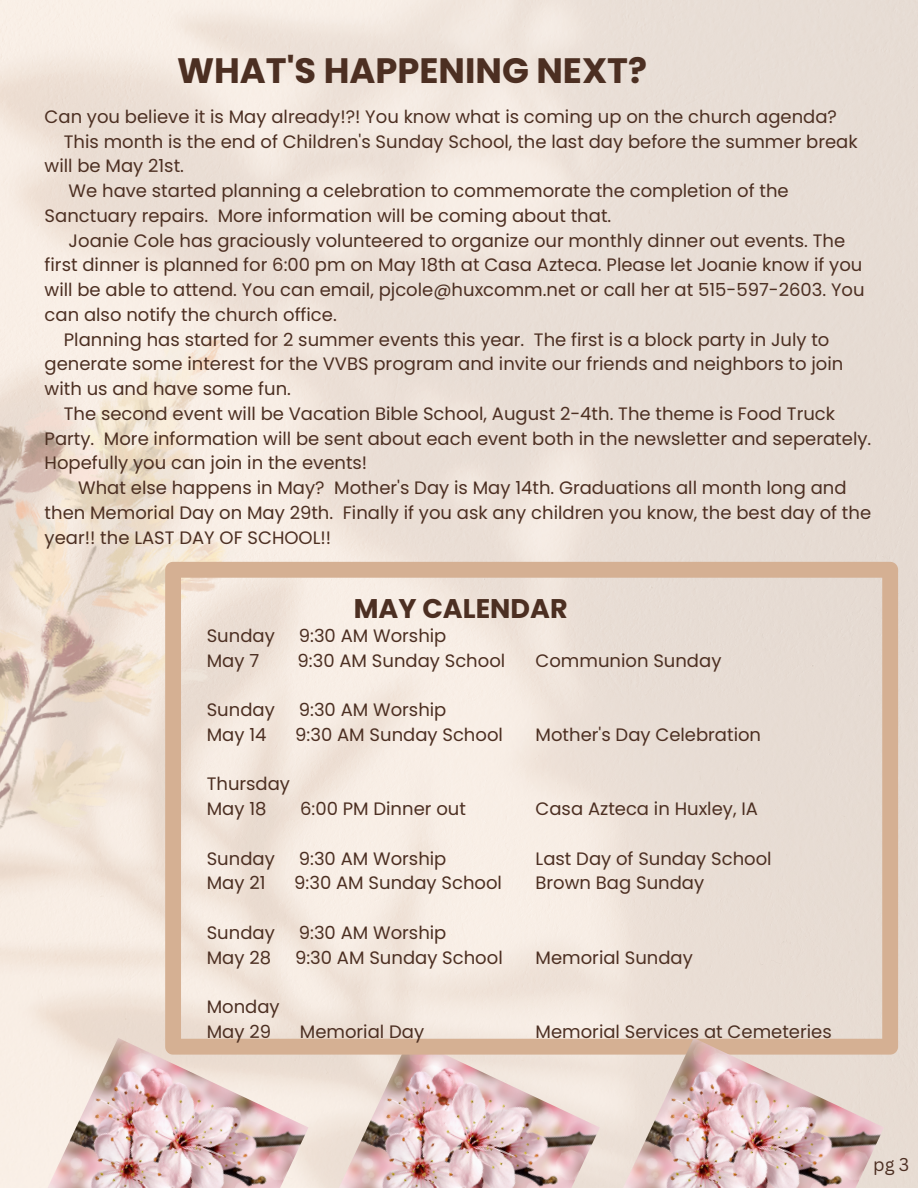
<style>
.page{position:relative;width:918px;height:1188px;background:#fff}
.page>*{position:absolute;margin:0;border:0;box-sizing:border-box;transform-origin:0 0}
.t1{font:700 35.25px "Poppins";color:#4c2f22}
.t2{font:700 27px "Poppins";color:#4c2f22}
.t3{font:18px/24.8px "Poppins";color:#4c2f22}
.t4{font:18px "Canva Sans";color:#4c2f22}
</style>
<div class="page">
<img style="left:0;top:289px;width:268px;height:749px">
<img style="left:309px;top:1055px;width:266px;height:133px">
<svg style="left:165px;top:562px;width:733px;height:493px;background:#ecdfd4"></svg>
<img style="left:575px;top:1038px;width:309px;height:150px">
<img style="left:0;top:1038px;width:309px;height:150px">
<p class="t1" style="left:177px;top:46px;width:472px">WHAT'S HAPPENING NEXT?</p>
<p class="t3" style="left:45px;top:104px;width:794px">Can you believe it is May already!?! You know what is coming up on the church agenda?</p>
<p class="t3" style="left:45px;top:129px;width:815px;text-indent:19px">This month is the end of Children's Sunday School, the last day before the summer break will be May 21st.</p>
<p class="t3" style="left:45px;top:178px;width:746px;text-indent:24px">We have started planning a celebration to commemorate the completion of the<br>Sanctuary repairs. More information will be coming about that.</p>
<p class="t3" style="left:45px;top:228px;width:822px;text-indent:24px">Joanie Cole has graciously volunteered to organize our monthly dinner out events. The first dinner is planned for 6:00 pm on May 18th at Casa Azteca. Please let Joanie know if you will be able to attend. You can email, pjcole@huxcomm.net or call her at 515-597-2603. You can also notify the church office.</p>
<p class="t3" style="left:45px;top:327px;width:800px;text-indent:19px">Planning has started for 2 summer events this year. The first is a block party in July to generate some interest for the VVBS program and invite our friends and neighbors to join with us and have some fun.</p>
<p class="t3" style="left:45px;top:401px;width:828px;text-indent:19px">The second event will be Vacation Bible School, August 2-4th. The theme is Food Truck<br>Party. More information will be sent about each event both in the newsletter and seperately.<br>Hopefully you can join in the events!</p>
<p class="t3" style="left:45px;top:475px;width:828px;text-indent:34px">What else happens in May? Mother's Day is May 14th. Graduations all month long and then Memorial Day on May 29th. Finally if you ask any children you know, the best day of the year!! the LAST DAY OF SCHOOL!!</p>
<p class="t2" style="left:354px;top:590px;width:215px">MAY CALENDAR</p>
<p class="t3" style="left:207px;top:623px;width:70px">Sunday</p>
<p class="t3" style="left:299px;top:623px;width:149px">9:30 AM Worship</p>
<p class="t3" style="left:207px;top:648px;width:54px">May 7</p>
<p class="t3" style="left:298px;top:648px;width:209px">9:30 AM Sunday School</p>
<p class="t3" style="left:207px;top:698px;width:70px">Sunday</p>
<p class="t3" style="left:299px;top:698px;width:149px">9:30 AM Worship</p>
<p class="t3" style="left:207px;top:722px;width:61px">May 14</p>
<p class="t3" style="left:295px;top:722px;width:209px">9:30 AM Sunday School</p>
<p class="t3" style="left:207px;top:772px;width:85px">Thursday</p>
<p class="t3" style="left:207px;top:797px;width:61px">May 18</p>
<p class="t3" style="left:300px;top:797px;width:167px">6:00 PM Dinner out</p>
<p class="t3" style="left:207px;top:846px;width:70px">Sunday</p>
<p class="t3" style="left:299px;top:846px;width:149px">9:30 AM Worship</p>
<p class="t3" style="left:207px;top:871px;width:60px">May 21</p>
<p class="t3" style="left:294px;top:871px;width:209px">9:30 AM Sunday School</p>
<p class="t3" style="left:207px;top:920px;width:70px">Sunday</p>
<p class="t3" style="left:299px;top:920px;width:149px">9:30 AM Worship</p>
<p class="t3" style="left:207px;top:945px;width:66px">May 28</p>
<p class="t3" style="left:295px;top:945px;width:209px">9:30 AM Sunday School</p>
<p class="t3" style="left:207px;top:995px;width:75px">Monday</p>
<p class="t3" style="left:207px;top:1019px;width:66px">May 29</p>
<p class="t3" style="left:300px;top:1019px;width:126px">Memorial Day</p>
<p class="t3" style="left:536px;top:648px;width:187px">Communion Sunday</p>
<p class="t3" style="left:536px;top:722px;width:227px">Mother's Day Celebration</p>
<p class="t3" style="left:536px;top:797px;width:224px">Casa Azteca in Huxley, IA</p>
<p class="t3" style="left:536px;top:846px;width:238px">Last Day of Sunday School</p>
<p class="t3" style="left:536px;top:871px;width:170px">Brown Bag Sunday</p>
<p class="t3" style="left:536px;top:945px;width:159px">Memorial Sunday</p>
<p class="t3" style="left:536px;top:1019px;width:298px">Memorial Services at Cemeteries</p>
<p class="t4" style="left:873px;top:1152px;width:38px">pg 3</p>
</div>
